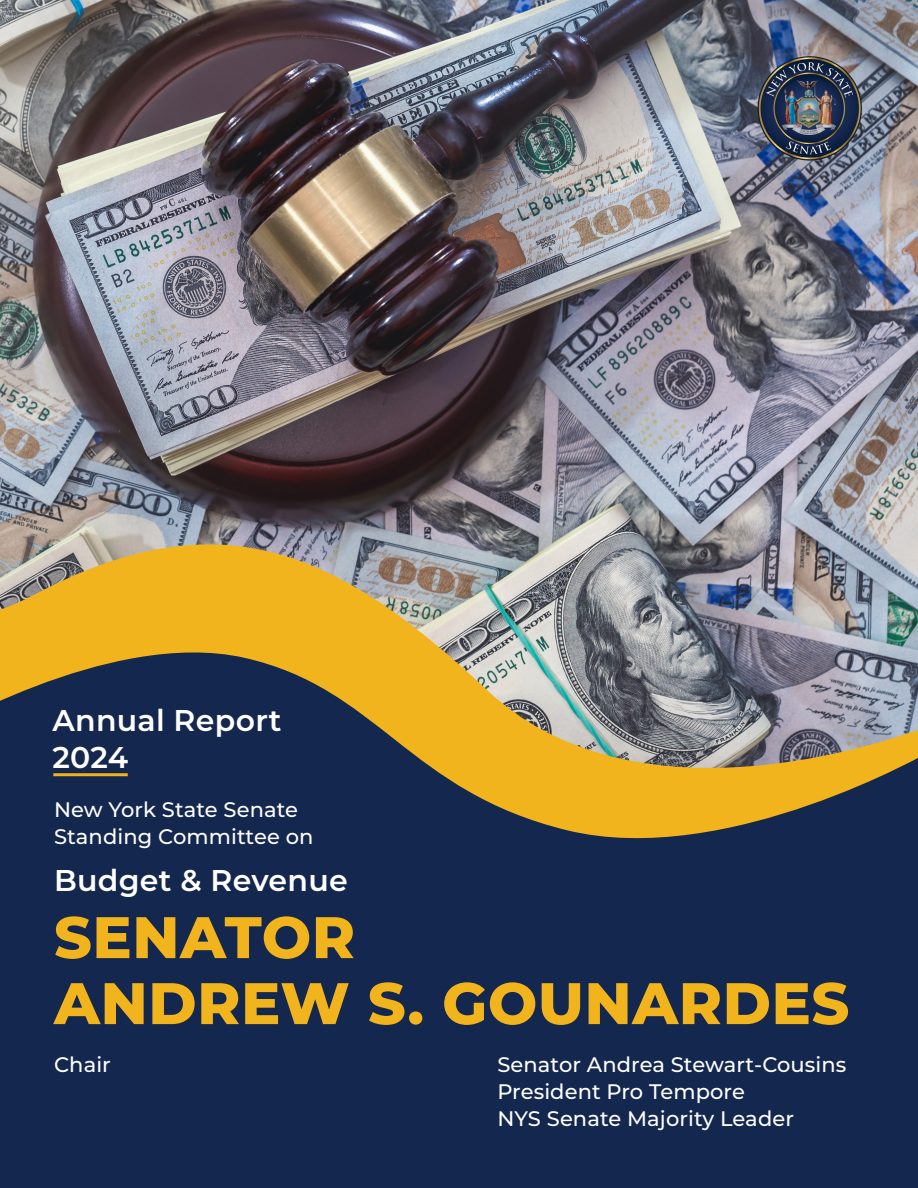
<style>
.page{position:relative;width:918px;height:1188px;background:#14274e}
.page>*{position:absolute;margin:0;border:0;box-sizing:border-box;transform-origin:0 0}
.t1{font:800 58.5px "Montserrat";letter-spacing:.01em;color:#f1b41c}
.t2{font:600 30px "Montserrat";letter-spacing:.01em;color:#fff}
.t3{font:500 21px "Montserrat";letter-spacing:.005em;color:#fff}
</style>
<div class="page">
<svg style="left:53px;top:768px;width:845px;height:71px"></svg>
<img style="left:0;top:0;width:918px;height:768px">
<img style="left:756px;top:54px;width:108px;height:108px">
<hr style="left:53px;top:773px;width:75px;height:3px;background:#f1b41c">
<p class="t2" style="left:52px;top:699px;width:231px">Annual Report</p>
<p class="t2" style="left:52px;top:736px;width:77px">2024</p>
<p class="t3" style="left:54px;top:795px;width:246px">New York State Senate</p>
<p class="t3" style="left:54px;top:822px;width:261px">Standing Committee on</p>
<p class="t2" style="left:54px;top:859px;width:295px">Budget &amp; Revenue</p>
<p class="t1" style="left:54px;top:894px;width:303px">SENATOR</p>
<p class="t1" style="left:54px;top:960px;width:797px">ANDREW S. GOUNARDES</p>
<p class="t3" style="left:54px;top:1050px;width:58px">Chair</p>
<p class="t3" style="left:497px;top:1050px;width:351px">Senator Andrea Stewart-Cousins</p>
<p class="t3" style="left:497px;top:1077px;width:249px">President Pro Tempore</p>
<p class="t3" style="left:497px;top:1104px;width:298px">NYS Senate Majority Leader</p>
</div>
